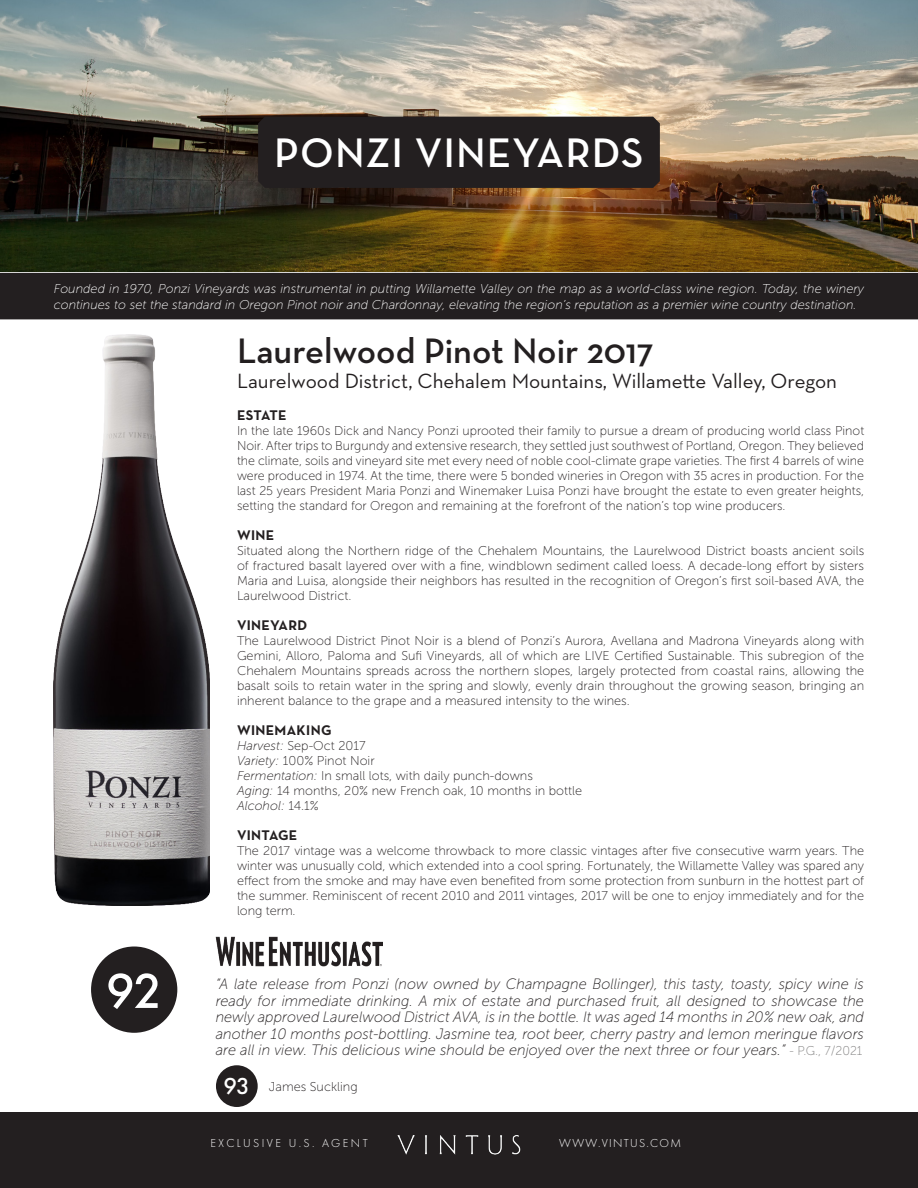
<style>
.page{position:relative;width:918px;height:1188px;background:#fff}
.page>*{position:absolute;margin:0;border:0;box-sizing:border-box;transform-origin:0 0}
.t1{font:500 51px "Futura PT";color:#fff}
.t2{font:600 42px "Neutraface Text";letter-spacing:.025em;color:#fff}
.t3{font:600 36px "Neutraface Text";color:#231f20}
.t4{font:500 24px "Futura PT";color:#fff}
.t5{font:21px "Neutraface Text";color:#231f20}
.t6{font:italic 15px/16.5px "Museo Sans 100";color:#231f20;text-align:justify}
.t7{font:700 14.25px "Neutraface Text";letter-spacing:.025em;color:#231f20}
.t8{font:12.75px/15px "Museo Sans 100";color:#231f20;text-align:justify}
.t9{font:italic 12.75px/15.8px "Museo Sans 100";color:#fff}
.t10{font:italic 12.75px "Museo Sans 100";color:#231f20}
.t11{font:300 12px "Futura PT";letter-spacing:.2em;color:#fff}
.t12{font:300 12px "Futura PT";letter-spacing:.11em;color:#fff}
.s1{font-style:italic}
.s2{font-style:normal}
.s3{font-style:normal;font-size:12.75px;color:#7f7e7e}
</style>
<div class="page">
<img style="left:0;top:0;width:918px;height:271px">
<div style="left:1px;top:274px;width:916px;height:45px;background:#231f20"></div>
<div style="left:0;top:273px;width:918px;height:46px;border:2px solid #231f20"></div>
<div style="left:258px;top:117px;width:402px;height:71px;background:#231f20"></div>
<div style="left:0;top:1112px;width:918px;height:76px;background:#231f20"></div>
<img style="left:393px;top:1135px;width:132px;height:21px">
<img style="left:54px;top:334px;width:156px;height:571px">
<img style="left:216px;top:937px;width:167px;height:29px">
<div style="left:91px;top:947px;width:86px;height:86px;background:#231f20;border-radius:50%"></div>
<div style="left:216px;top:1065px;width:42px;height:42px;background:#231f20;border-radius:50%"></div>
<p class="t2" style="left:274px;top:127px;width:371px">PONZI VINEYARDS</p>
<p class="t9" style="left:54px;top:281px;width:812px">Founded in 1970, Ponzi Vineyards was instrumental in putting Willamette Valley on the map as a world-class wine region. Today, the winery continues to set the standard in Oregon Pinot noir and Chardonnay, elevating the region’s reputation as a premier wine country destination.</p>
<p class="t3" style="left:237px;top:328px;width:418px">Laurelwood Pinot Noir 2017</p>
<p class="t5" style="left:237px;top:367px;width:602px">Laurelwood District, Chehalem Mountains, Willamette Valley, Oregon</p>
<p class="t7" style="left:237px;top:406px;width:51px">ESTATE</p>
<p class="t8" style="left:237px;top:423px;width:629px">In the late 1960s Dick and Nancy Ponzi uprooted their family to pursue a dream of producing world class Pinot Noir. After trips to Burgundy and extensive research, they settled just southwest of Portland, Oregon. They believed the climate, soils and vineyard site met every need of noble cool-climate grape varieties. The first 4 barrels of wine were produced in 1974. At the time, there were 5 bonded wineries in Oregon with 35 acres in production. For the last 25 years President Maria Ponzi and Winemaker Luisa Ponzi have brought the estate to even greater heights, setting the standard for Oregon and remaining at the forefront of the nation’s top wine producers.</p>
<p class="t7" style="left:237px;top:526px;width:39px">WINE</p>
<p class="t8" style="left:237px;top:543px;width:629px">Situated along the Northern ridge of the Chehalem Mountains, the Laurelwood District boasts ancient soils of fractured basalt layered over with a fine, windblown sediment called loess. A decade-long effort by sisters Maria and Luisa, alongside their neighbors has resulted in the recognition of Oregon’s first soil-based AVA, the Laurelwood District.</p>
<p class="t7" style="left:237px;top:616px;width:72px">VINEYARD</p>
<p class="t8" style="left:237px;top:633px;width:629px">The Laurelwood District Pinot Noir is a blend of Ponzi’s Aurora, Avellana and Madrona Vineyards along with Gemini, Alloro, Paloma and Sufi Vineyards, all of which are LIVE Certified Sustainable. This subregion of the Chehalem Mountains spreads across the northern slopes, largely protected from coastal rains, allowing the basalt soils to retain water in the spring and slowly, evenly drain throughout the growing season, bringing an inherent balance to the grape and a measured intensity to the wines.</p>
<p class="t7" style="left:237px;top:721px;width:96px">WINEMAKING</p>
<p class="t8" style="left:237px;top:738px;width:130px"><span class="s1">Harvest:</span> Sep-Oct 2017</p>
<p class="t8" style="left:237px;top:753px;width:139px"><span class="s1">Variety:</span> 100% Pinot Noir</p>
<p class="t8" style="left:237px;top:768px;width:297px"><span class="s1">Fermentation:</span> In small lots, with daily punch-downs</p>
<p class="t8" style="left:237px;top:783px;width:347px"><span class="s1">Aging:</span> 14 months, 20% new French oak, 10 months in bottle</p>
<p class="t10" style="left:237px;top:799px;width:83px">Alcohol: <span class="s2">14.1%</span></p>
<p class="t7" style="left:237px;top:826px;width:62px">VINTAGE</p>
<p class="t8" style="left:237px;top:843px;width:629px">The 2017 vintage was a welcome throwback to more classic vintages after five consecutive warm years. The winter was unusually cold, which extended into a cool spring. Fortunately, the Willamette Valley was spared any effect from the smoke and may have even benefited from some protection from sunburn in the hottest part of the summer. Reminiscent of recent 2010 and 2011 vintages, 2017 will be one to enjoy immediately and for the long term.</p>
<p class="t1" style="left:106px;top:960px;width:58px">92</p>
<p class="t6" style="left:216px;top:976px;width:650px">“A late release from Ponzi (now owned by Champagne Bollinger), this tasty, toasty, spicy wine is ready for immediate drinking. A mix of estate and purchased fruit, all designed to showcase the newly approved Laurelwood District AVA, is in the bottle. It was aged 14 months in 20% new oak, and another 10 months post-bottling. Jasmine tea, root beer, cherry pastry and lemon meringue flavors are all in view. This delicious wine should be enjoyed over the next three or four years.” <span class="s3">- P.G., 7/2021</span></p>
<p class="t4" style="left:223px;top:1072px;width:28px">93</p>
<p class="t8" style="left:269px;top:1079px;width:90px">James Suckling</p>
<p class="t11" style="left:211px;top:1137px;width:159px">EXCLUSIVE U.S. AGENT</p>
<p class="t12" style="left:559px;top:1137px;width:123px">WWW.VINTUS.COM</p>
</div>
